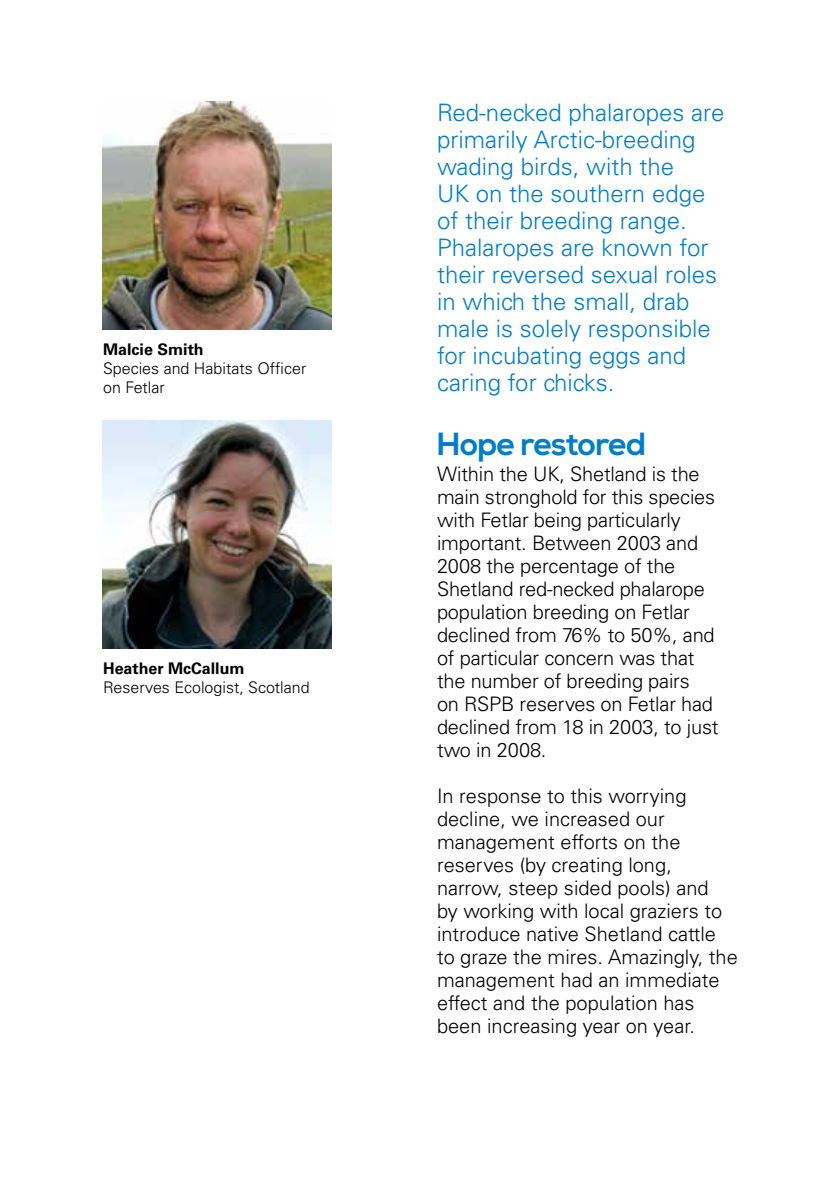
<style>
.page{position:relative;width:840px;height:1191px;background:#fff}
.page>*{position:absolute;margin:0;border:0;box-sizing:border-box;transform-origin:0 0}
.t1{font:700 32px "Nexa";letter-spacing:-.025em;color:#007ec7}
.t2{font:300 24px/27px "Univers";color:#007ec7}
.t3{font:300 20px/23px "Univers";letter-spacing:-.01em;color:#000}
.t4{font:300 16px/19.2px "Univers";color:#000}
.t5{font:700 16px "Univers";color:#000}
</style>
<div class="page">
<img style="left:103px;top:102px;width:228px;height:228px">
<img style="left:103px;top:420px;width:228px;height:228px">
<p class="t5" style="left:103px;top:340px;width:102px">Malcie Smith</p>
<p class="t4" style="left:103px;top:359px;width:205px">Species and Habitats Officer on Fetlar</p>
<p class="t5" style="left:103px;top:658px;width:143px">Heather McCallum</p>
<p class="t4" style="left:103px;top:677px;width:208px">Reserves Ecologist, Scotland</p>
<p class="t2" style="left:437px;top:99px;width:289px">Red-necked phalaropes are primarily Arctic-breeding wading birds, with the<br>UK on the southern edge of their breeding range.<br>Phalaropes are known for their reversed sexual roles in which the small, drab male is solely responsible for incubating eggs and caring for chicks.</p>
<h1 class="t1" style="left:437px;top:426px;width:210px">Hope restored</h1>
<p class="t3" style="left:437px;top:462px;width:283px">Within the UK, Shetland is the main stronghold for this species with Fetlar being particularly important. Between 2003 and<br>2008 the percentage of the<br>Shetland red-necked phalarope population breeding on Fetlar declined from 76% to 50%, and of particular concern was that the number of breeding pairs<br>on RSPB reserves on Fetlar had declined from 18 in 2003, to just two in 2008.</p>
<p class="t3" style="left:437px;top:784px;width:302px">In response to this worrying decline, we increased our management efforts on the reserves (by creating long, narrow, steep sided pools) and<br>by working with local graziers to introduce native Shetland cattle to graze the mires. Amazingly, the management had an immediate effect and the population has been increasing year on year.</p>
</div>
